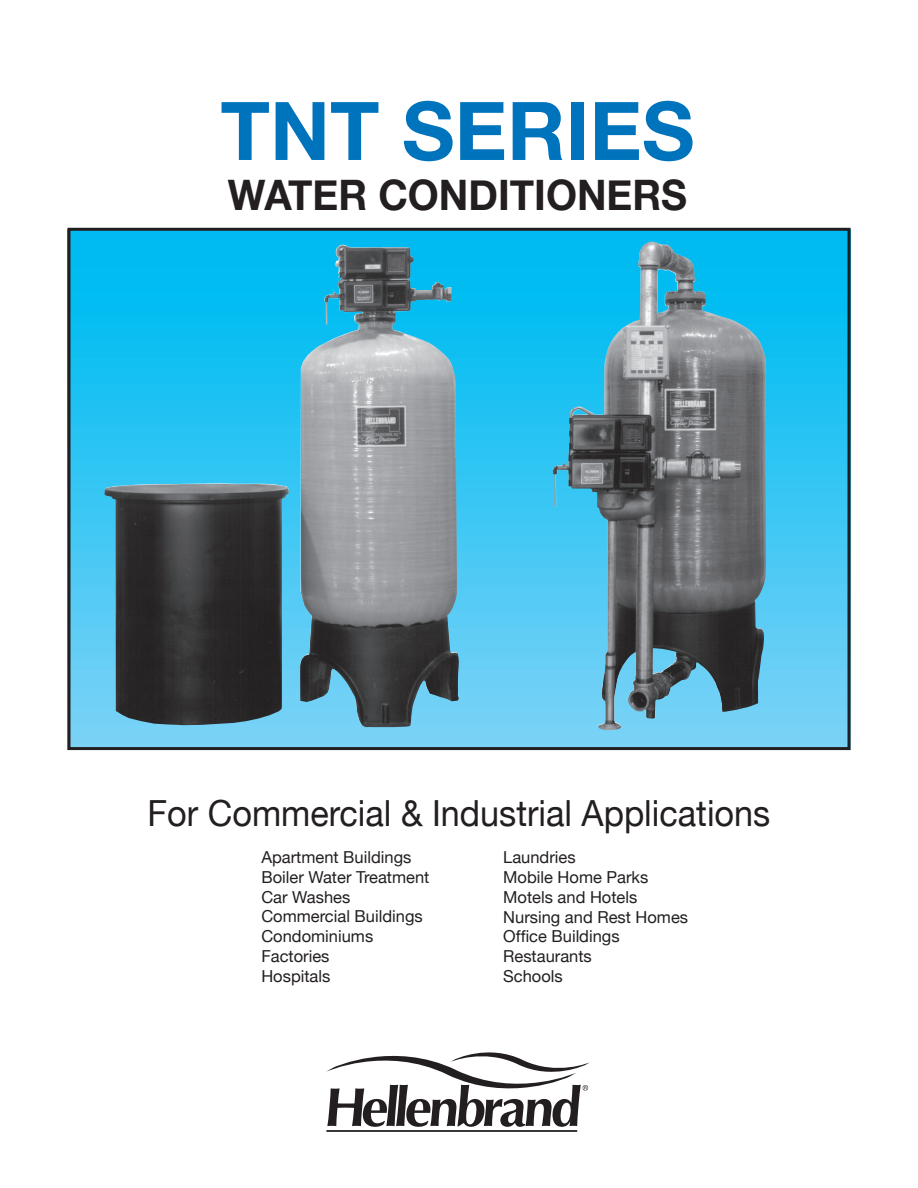
<style>
.page{position:relative;width:918px;height:1188px;background:#fff}
.page>*{position:absolute;margin:0;border:0;box-sizing:border-box;transform-origin:0 0}
.t1{font:700 81px "Helvetica Neue";color:#0073bd}
.t2{font:700 42px "Helvetica Neue";color:#231f20;scale:.95 1}
.t3{font:36px "Helvetica Neue";color:#231f20;scale:.95 1}
.t4{font:16.5px/19.8px "Helvetica Neue";color:#231f20}
</style>
<div class="page">
<div style="left:68px;top:230px;width:782px;height:519px;background:linear-gradient(to bottom,#00b9f1,#7cd2f6)"></div>
<img style="left:104px;top:245px;width:355px;height:482px">
<img style="left:553px;top:242px;width:213px;height:488px">
<div style="left:68px;top:228px;width:782px;height:522px;border:3px solid #231f20"></div>
<hr style="left:327px;top:1130px;width:250px;height:2px;background:#231f20">
<svg style="left:326px;top:1052px;width:264px;height:75px"></svg>
<h1 class="t1" style="left:220px;top:81px;width:476px">TNT SERIES</h1>
<h2 class="t2" style="left:228px;top:169px;width:485px">WATER CONDITIONERS</h2>
<h3 class="t3" style="left:148px;top:792px;width:657px">For Commercial &amp; Industrial Applications</h3>
<p class="t4" style="left:261px;top:847px;width:170px">Apartment Buildings<br>Boiler Water Treatment<br>Car Washes<br>Commercial Buildings<br>Condominiums<br>Factories<br>Hospitals</p>
<p class="t4" style="left:503px;top:847px;width:186px">Laundries<br>Mobile Home Parks<br>Motels and Hotels<br>Nursing and Rest Homes<br>Office Buildings<br>Restaurants<br>Schools</p>
</div>
